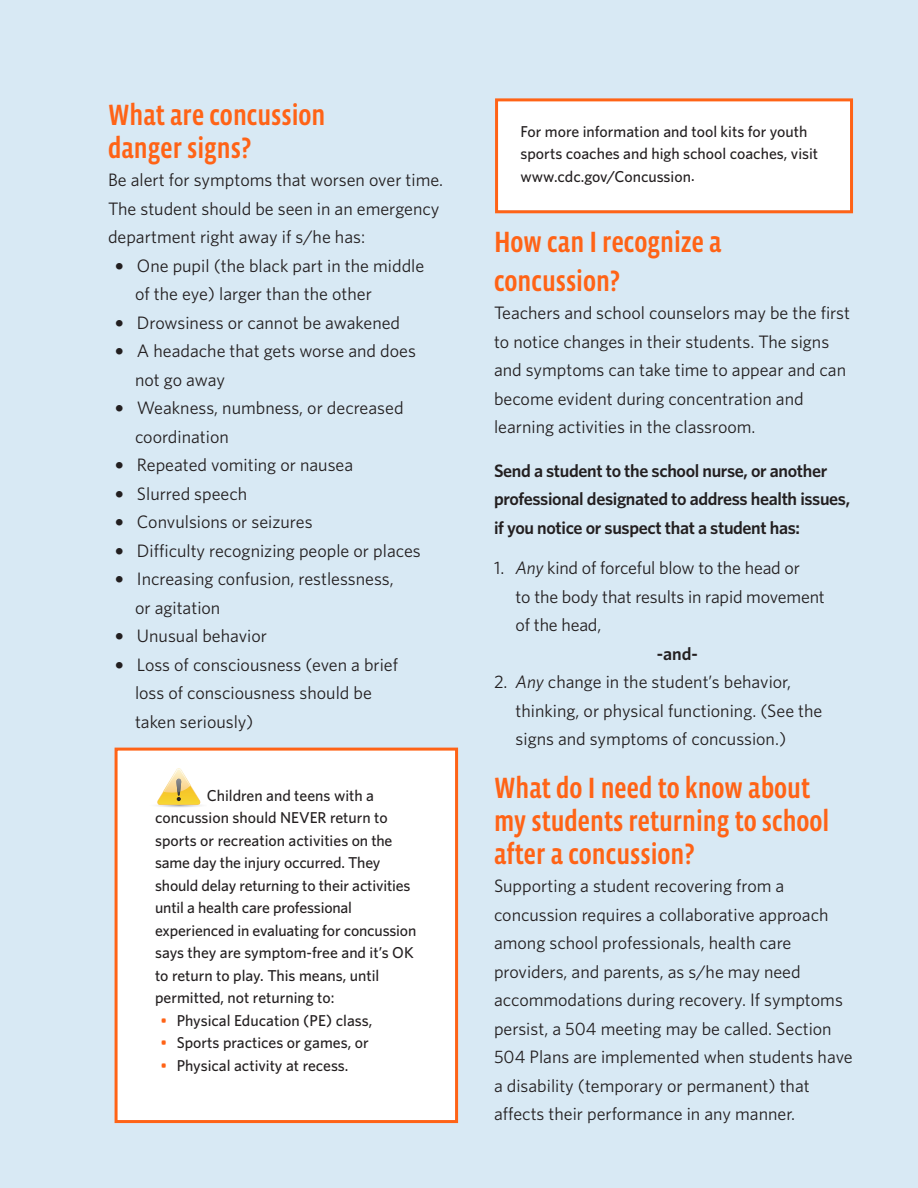
<style>
.page{position:relative;width:918px;height:1188px;background:#d8e9f4}
.page>*{position:absolute;margin:0;border:0;box-sizing:border-box;transform-origin:0 0}
.t1{font:500 30px/33px "Vista Sans Nar";color:#ff6316}
.t2{font:18px/28.5px "Whitney";color:#231f20}
.t3{font:600 18px/28.5px "Whitney";letter-spacing:-.02em;color:#231f20}
.t4{font:500 15.75px/22.5px "Whitney";color:#231f20}
.s1{font-family:"Verdana"}
.s2{color:#ff6316}
.s3{font-style:italic}
</style>
<div class="page">
<div style="left:118px;top:751px;width:337px;height:369px;background:#fff"></div>
<div style="left:115px;top:748px;width:343px;height:375px;border:3px solid #ff6316"></div>
<svg style="left:157px;top:768px;width:44px;height:39px"></svg>
<div style="left:498px;top:101px;width:352px;height:109px;background:#fff"></div>
<div style="left:495px;top:98px;width:358px;height:115px;border:3px solid #ff6316"></div>
<h2 class="t1" style="left:108px;top:100px;width:219px">What are concussion danger signs?</h2>
<p class="t2" style="left:108px;top:167px;width:337px">Be alert for symptoms that worsen over time.<br>The student should be seen in an emergency department right away if s/he has:</p>
<p class="t2" style="left:135px;top:253px;width:291px;text-indent:-21px"><span class="s1">•</span> One pupil (the black part in the middle of the eye) larger than the other</p>
<p class="t2" style="left:114px;top:310px;width:287px"><span class="s1">•</span> Drowsiness or cannot be awakened</p>
<p class="t2" style="left:135px;top:338px;width:282px;text-indent:-21px"><span class="s1">•</span> A headache that gets worse and does not go away</p>
<p class="t2" style="left:135px;top:395px;width:270px;text-indent:-21px"><span class="s1">•</span> Weakness, numbness, or decreased coordination</p>
<p class="t2" style="left:114px;top:452px;width:240px"><span class="s1">•</span> Repeated vomiting or nausea</p>
<p class="t2" style="left:114px;top:481px;width:134px"><span class="s1">•</span> Slurred speech</p>
<p class="t2" style="left:114px;top:509px;width:200px"><span class="s1">•</span> Convulsions or seizures</p>
<p class="t2" style="left:114px;top:538px;width:308px"><span class="s1">•</span> Difficulty recognizing people or places</p>
<p class="t2" style="left:135px;top:566px;width:260px;text-indent:-21px"><span class="s1">•</span> Increasing confusion, restlessness, or agitation</p>
<p class="t2" style="left:114px;top:623px;width:154px"><span class="s1">•</span> Unusual behavior</p>
<p class="t2" style="left:135px;top:652px;width:265px;text-indent:-21px"><span class="s1">•</span> Loss of consciousness (even a brief loss of consciousness should be taken seriously)</p>
<p class="t4" style="left:155px;top:785px;width:263px;text-indent:52px">Children and teens with a concussion should NEVER return to sports or recreation activities on the same day the injury occurred. They should delay returning to their activities until a health care professional experienced in evaluating for concussion says they are symptom-free and it’s OK to return to play. This means, until permitted, not returning to:</p>
<p class="t4" style="left:160px;top:1011px;width:213px"><span class="s2">•</span> Physical Education (PE) class,</p>
<p class="t4" style="left:160px;top:1033px;width:210px"><span class="s2">•</span> Sports practices or games, or</p>
<p class="t4" style="left:160px;top:1056px;width:190px"><span class="s2">•</span> Physical activity at recess.</p>
<p class="t4" style="left:521px;top:121px;width:299px">For more information and tool kits for youth sports coaches and high school coaches, visit www.cdc.gov/Concussion.</p>
<h2 class="t1" style="left:494px;top:224px;width:229px;line-height:39px">How can I recognize a concussion?</h2>
<p class="t2" style="left:494px;top:301px;width:358px">Teachers and school counselors may be the first to notice changes in their students. The signs and symptoms can take time to appear and can become evident during concentration and learning activities in the classroom.</p>
<p class="t3" style="left:494px;top:458px;width:358px">Send a student to the school nurse, or another professional designated to address health issues, if you notice or suspect that a student has:</p>
<p class="t2" style="left:516px;top:555px;width:311px;text-indent:-22px">1. <span class="s3">Any</span> kind of forceful blow to the head or<br>to the body that results in rapid movement of the head,</p>
<p class="t3" style="left:657px;top:641px;width:43px">-and-</p>
<p class="t2" style="left:516px;top:669px;width:308px;text-indent:-22px">2. <span class="s3">Any</span> change in the student’s behavior, thinking, or physical functioning. (See the signs and symptoms of concussion.)</p>
<h2 class="t1" style="left:494px;top:773px;width:337px">What do I need to know about my students returning to school after a concussion?</h2>
<p class="t2" style="left:494px;top:874px;width:360px">Supporting a student recovering from a concussion requires a collaborative approach among school professionals, health care providers, and parents, as s/he may need accommodations during recovery. If symptoms persist, a 504 meeting may be called. Section 504 Plans are implemented when students have a disability (temporary or permanent) that affects their performance in any manner.</p>
</div>
